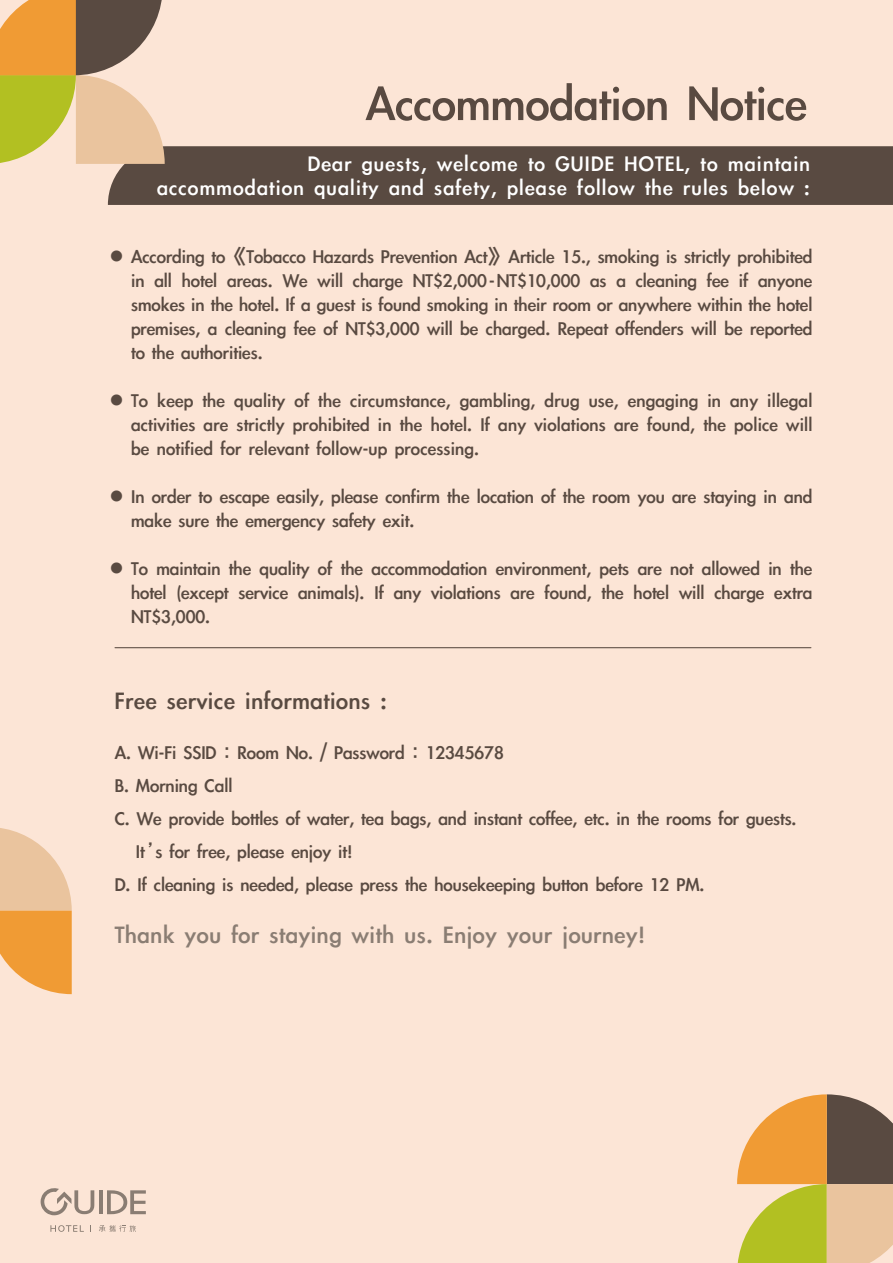
<style>
.page{position:relative;width:893px;height:1263px;background:#fce5d6}
.page>*{position:absolute;margin:0;border:0;box-sizing:border-box;transform-origin:0 0}
.t1{font:54px "Li Gothic Med";color:#594a41}
.t2{font:27px "Li Gothic Med";letter-spacing:.025em;color:#8a7d73}
.t3{font:27px "Li Gothic Med";letter-spacing:.025em;color:#594a41}
.t4{font:24px/24px "Li Gothic Med";letter-spacing:.05em;color:#fff;text-align:right}
.t5{font:21px/24px "Li Gothic Med";color:#594a41;text-align:justify}
.t6{font:15px "Li Gothic Med";color:#594a41}
</style>
<div class="page">
<div style="left:108px;top:146px;width:785px;height:59px;background:#594a41"></div>
<svg style="left:0;top:828px;width:72px;height:166px"></svg>
<svg style="left:0;top:0;width:165px;height:164px"></svg>
<svg style="left:737px;top:1094px;width:156px;height:169px"></svg>
<svg style="left:41px;top:1188px;width:53px;height:27px"></svg>
<hr style="left:99px;top:1190px;width:3px;height:24px;background:#8a7d73">
<svg style="left:107px;top:1190px;width:39px;height:24px"></svg>
<svg style="left:50px;top:1225px;width:34px;height:7px"></svg>
<svg style="left:99px;top:1225px;width:37px;height:7px"></svg>
<hr style="left:115px;top:647px;width:696px;height:1px;background:#594a41">
<h1 class="t1" style="left:366px;top:75px;width:442px">Accommodation Notice</h1>
<p class="t4" style="left:157px;top:151px;width:654px">Dear guests, welcome to GUIDE HOTEL, to maintain accommodation quality and safety, please follow the rules below :</p>
<p class="t6" style="left:109px;top:248px;width:16px">●</p>
<p class="t6" style="left:109px;top:392px;width:16px">●</p>
<p class="t6" style="left:109px;top:488px;width:16px">●</p>
<p class="t6" style="left:109px;top:560px;width:16px">●</p>
<p class="t5" style="left:131px;top:244px;width:683px">According to《Tobacco Hazards Prevention Act》Article 15., smoking is strictly prohibited in all hotel areas. We will charge NT$2,000-NT$10,000 as a cleaning fee if anyone smokes in the hotel. If a guest is found smoking in their room or anywhere within the hotel premises, a cleaning fee of NT$3,000 will be charged. Repeat offenders will be reported to the authorities.</p>
<p class="t5" style="left:131px;top:388px;width:683px">To keep the quality of the circumstance, gambling, drug use, engaging in any illegal activities are strictly prohibited in the hotel. If any violations are found, the police will be notified for relevant follow-up processing.</p>
<p class="t5" style="left:131px;top:484px;width:683px">In order to escape easily, please confirm the location of the room you are staying in and make sure the emergency safety exit.</p>
<p class="t5" style="left:131px;top:556px;width:683px">To maintain the quality of the accommodation environment, pets are not allowed in the hotel (except service animals). If any violations are found, the hotel will charge extra NT$3,000.</p>
<p class="t3" style="left:115px;top:686px;width:274px">Free service informations :</p>
<p class="t5" style="left:115px;top:740px;width:391px">A. Wi-Fi SSID：Room No.／Password：12345678</p>
<p class="t5" style="left:115px;top:773px;width:119px">B. Morning Call</p>
<p class="t5" style="left:115px;top:806px;width:683px">C. We provide bottles of water, tea bags, and instant coffee, etc. in the rooms for guests.</p>
<p class="t5" style="left:136px;top:839px;width:218px">It’s for free, please enjoy it!</p>
<p class="t5" style="left:115px;top:872px;width:591px">D. If cleaning is needed, please press the housekeeping button before 12 PM.</p>
<p class="t2" style="left:115px;top:920px;width:532px">Thank you for staying with us. Enjoy your journey!</p>
</div>
